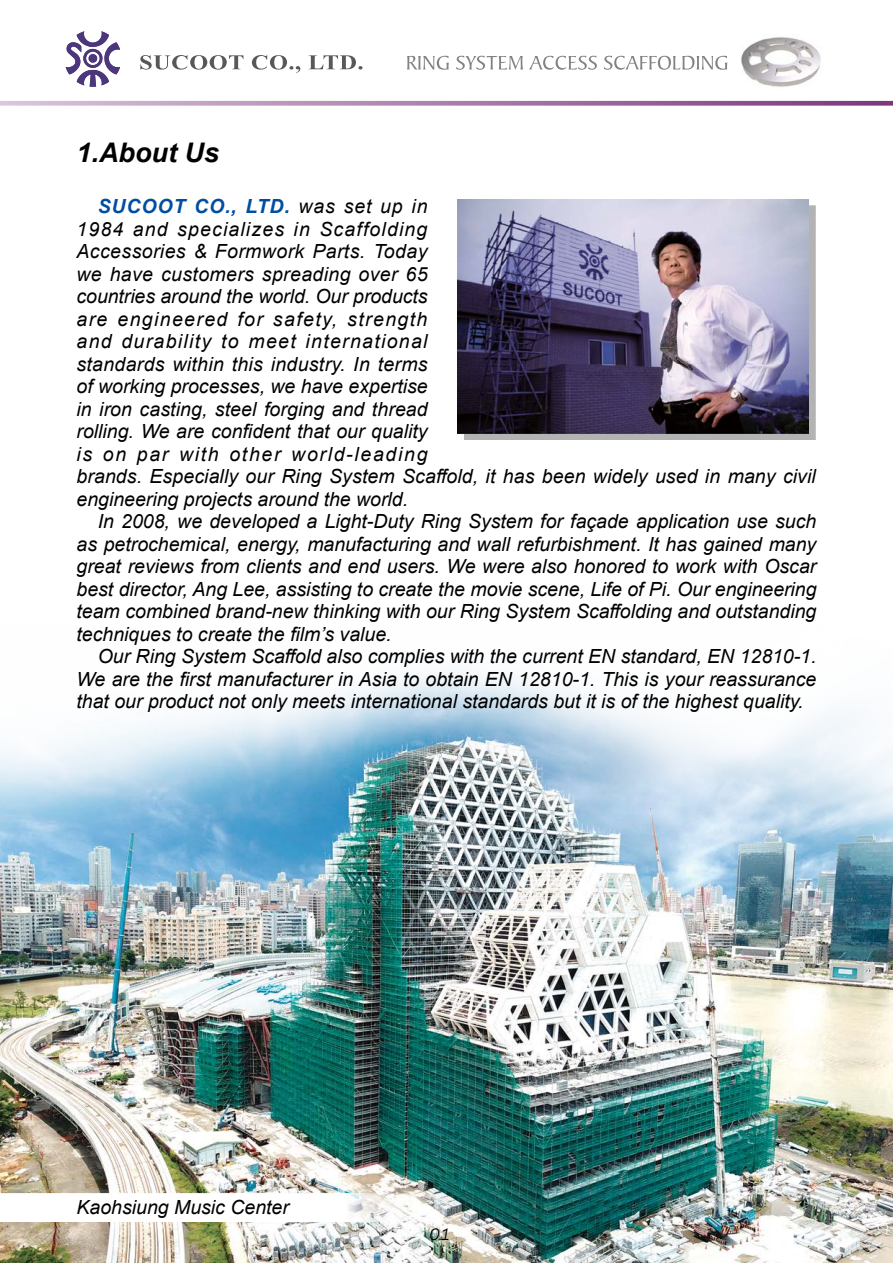
<style>
.page{position:relative;width:893px;height:1263px;background:#fff}
.page>*{position:absolute;margin:0;border:0;box-sizing:border-box;transform-origin:0 0}
.t1{font:italic 700 27px "Arial";color:#000}
.t2{font:italic 19.5px/22.5px "Arial";letter-spacing:.005em;color:#000;text-align:justify}
.t3{font:italic 300 18px "Aller";color:#000}
.s1{font-weight:700;color:#014da2}
</style>
<div class="page">
<img style="left:0;top:669px;width:893px;height:594px">
<div style="left:464px;top:206px;width:351px;height:234px;background:#000;opacity:.3"></div>
<img style="left:458px;top:199px;width:351px;height:234px">
<div style="left:0;top:1194px;width:432px;height:28px;background:#fff"></div>
<svg style="left:66px;top:31px;width:54px;height:56px"></svg>
<svg style="left:0;top:101px;width:893px;height:5px"></svg>
<svg style="left:140px;top:55px;width:103px;height:15px"></svg>
<svg style="left:252px;top:55px;width:48px;height:18px"></svg>
<svg style="left:309px;top:55px;width:53px;height:15px"></svg>
<svg style="left:407px;top:56px;width:320px;height:14px"></svg>
<img style="left:741px;top:37px;width:80px;height:50px">
<h1 class="t1" style="left:77px;top:135px;width:144px">1.About Us</h1>
<p class="t2" style="left:77px;top:195px;width:741px;text-align:left;text-indent:21px"><span class="s1">SUCOOT CO., LTD.</span> was set up in<br>1984 and specializes in Scaffolding<br>Accessories &amp; Formwork Parts. Today<br>we have customers spreading over 65<br>countries around the world. Our products<br>are engineered for safety, strength<br>and durability to meet international<br>standards within this industry. In terms<br>of working processes, we have expertise<br>in iron casting, steel forging and thread<br>rolling. We are confident that our quality<br>is on par with other world-leading<br>brands. Especially our Ring System Scaffold, it has been widely used in many civil engineering projects around the world.</p>
<p class="t2" style="left:77px;top:510px;width:742px;text-indent:21px">In 2008, we developed a Light-Duty Ring System for façade application use such as petrochemical, energy, manufacturing and wall refurbishment. It has gained many great reviews from clients and end users. We were also honored to work with Oscar best director, Ang Lee, assisting to create the movie scene, Life of Pi. Our engineering team combined brand-new thinking with our Ring System Scaffolding and outstanding techniques to create the film’s value.</p>
<p class="t2" style="left:77px;top:645px;width:741px;text-indent:21px">Our Ring System Scaffold also complies with the current EN standard, EN 12810-1.<br>We are the first manufacturer in Asia to obtain EN 12810-1. This is your reassurance that our product not only meets international standards but it is of the highest quality.</p>
<p class="t2" style="left:77px;top:1196px;width:214px">Kaohsiung Music Center</p>
<p class="t3" style="left:428px;top:1223px;width:23px">01</p>
</div>
